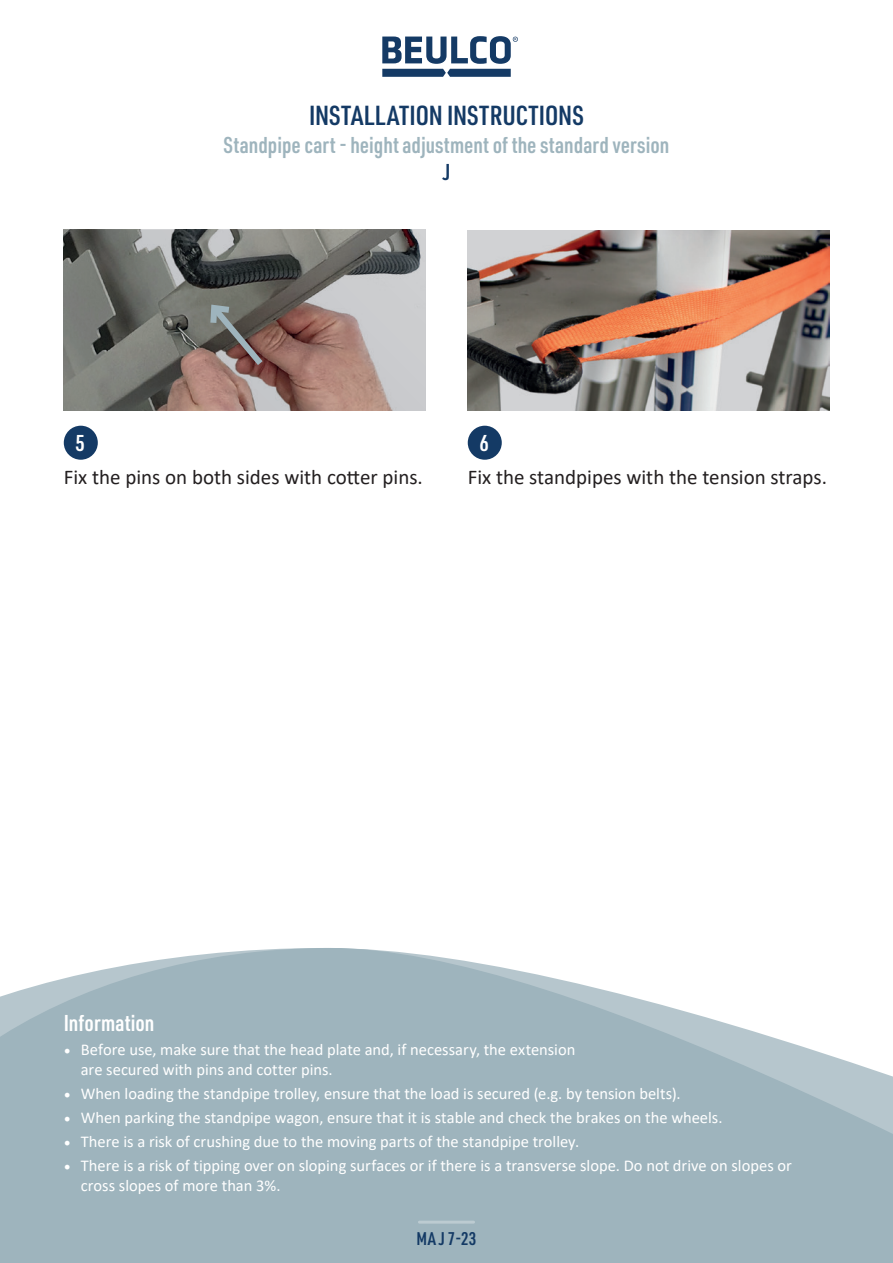
<style>
.page{position:relative;width:893px;height:1263px;background:#fff}
.page>*{position:absolute;margin:0;border:0;box-sizing:border-box;transform-origin:0 0}
.t1{font:600 27px "URWDIN Cond";letter-spacing:.005em;color:#143a65}
.t2{font:600 22.5px "URWDIN Cond";color:#9eb4bd}
.t3{font:600 22.5px "URWDIN Cond";letter-spacing:.005em;color:#fff}
.t4{font:600 22.5px "URWDIN Cond";color:#143a65}
.t5{font:21px "Calibri";color:#231f20}
.t6{font:600 18px "URWDIN Cond";color:#143a65}
.t7{font:16.5px/19.8px "Calibri";color:#fff}
.s1{font-family:"Minion Pro";font-size:18px}
</style>
<div class="page">
<svg style="left:0;top:948px;width:893px;height:315px;background:#aabdc5"></svg>
<svg style="left:382px;top:36px;width:136px;height:41px"></svg>
<hr style="left:419px;top:1220px;width:55px;height:3px;background:#bccbd1">
<div style="left:468px;top:426px;width:34px;height:34px;background:#143a65;border-radius:50%"></div>
<img style="left:468px;top:230px;width:361px;height:181px">
<div style="left:64px;top:426px;width:34px;height:34px;background:#143a65;border-radius:50%"></div>
<img style="left:64px;top:230px;width:361px;height:181px">
<svg style="left:206px;top:300px;width:63px;height:72px;background:#756863"></svg>
<h2 class="t3" style="left:76px;top:428px;width:11px">5</h2>
<h1 class="t1" style="left:309px;top:98px;width:276px">INSTALLATION INSTRUCTIONS</h1>
<h2 class="t2" style="left:224px;top:130px;width:447px">Standpipe cart - height adjustment of the standard version</h2>
<h2 class="t4" style="left:443px;top:157px;width:9px">J</h2>
<h2 class="t3" style="left:479px;top:428px;width:11px">6</h2>
<p class="t5" style="left:64px;top:462px;width:361px">Fix the pins on both sides with cotter pins.</p>
<p class="t5" style="left:468px;top:462px;width:361px">Fix the standpipes with the tension straps.</p>
<h2 class="t3" style="left:64px;top:1008px;width:92px">Information</h2>
<p class="t7" style="left:81px;top:1039px;width:496px;text-indent:-17px"><span class="s1">•</span> Before use, make sure that the head plate and, if necessary, the extension are secured with pins and cotter pins.</p>
<p class="t7" style="left:64px;top:1083px;width:618px"><span class="s1">•</span> When loading the standpipe trolley, ensure that the load is secured (e.g. by tension belts).</p>
<p class="t7" style="left:64px;top:1107px;width:660px"><span class="s1">•</span> When parking the standpipe wagon, ensure that it is stable and check the brakes on the wheels.</p>
<p class="t7" style="left:64px;top:1131px;width:517px"><span class="s1">•</span> There is a risk of crushing due to the moving parts of the standpipe trolley.</p>
<p class="t7" style="left:81px;top:1155px;width:713px;text-indent:-17px"><span class="s1">•</span> There is a risk of tipping over on sloping surfaces or if there is a transverse slope. Do not drive on slopes or cross slopes of more than 3%.</p>
<p class="t6" style="left:417px;top:1226px;width:61px">MA J 7-23</p>
</div>
